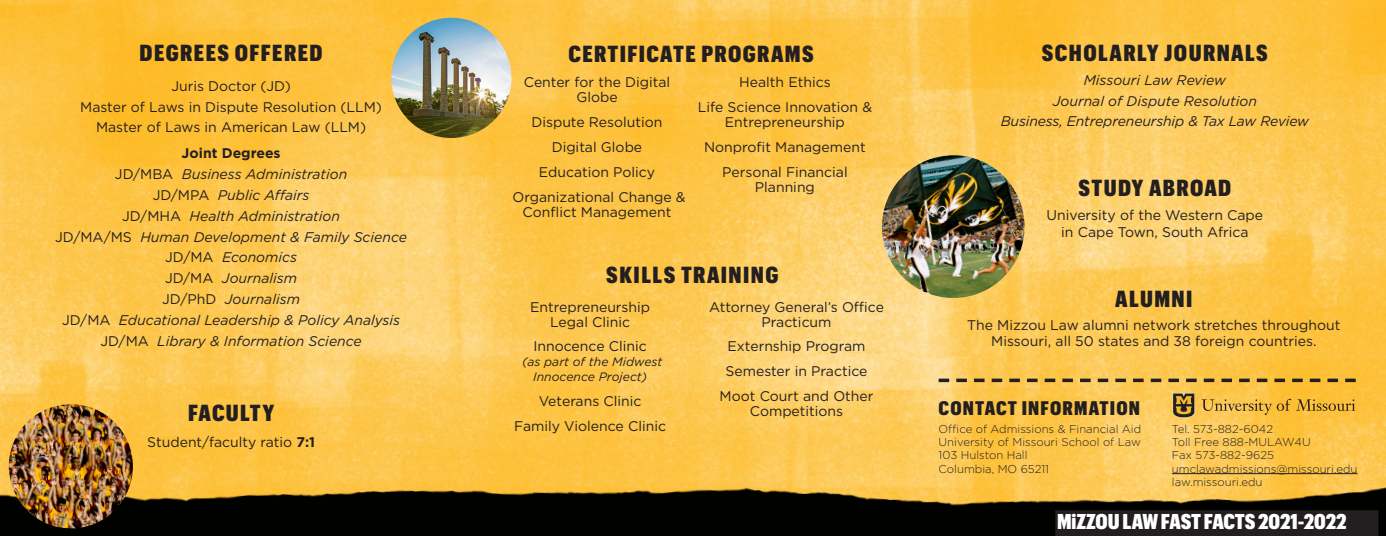
<style>
.page{position:relative;width:1386px;height:536px;background:#fff}
.page>*{position:absolute;margin:0;border:0;box-sizing:border-box;transform-origin:0 0}
.t1{font:900 22.75px "Graphik Cond";letter-spacing:.06em;color:#231f20}
.t2{font:900 21px "Graphik Cond";letter-spacing:-.005em;color:#fff}
.t3{font:900 19.25px "Graphik Cond";letter-spacing:.06em;color:#231f20}
.t4{font:900 17.5px "Proxima Nova Cond";letter-spacing:.06em;color:#fff}
.t5{font:14px/14.9px "Gotham";color:#231f20;text-align:center}
.t6{font:italic 14px "Gotham";color:#231f20}
.t7{font:700 14px "Gotham";color:#231f20}
.t8{font:italic 12.25px/14.9px "Gotham";color:#231f20;text-align:center}
.t9{font:300 11.38px "Gotham";color:#231f20}
.s1{font-style:normal}
.s2{font-weight:700}
</style>
<div class="page">
<img style="left:0;top:0;width:1386px;height:295px">
<img style="left:0;top:295px;width:1386px;height:241px">
<hr style="left:1172px;top:473px;width:186px;height:1px;background:#231f20">
<svg style="left:1173px;top:393px;width:22px;height:24px"></svg>
<svg style="left:1202px;top:398px;width:153px;height:17px;background:#dcaa3d"></svg>
<img style="left:879px;top:155px;width:149px;height:146px">
<img style="left:391px;top:18px;width:120px;height:120px;border-radius:60px">
<img style="left:9px;top:404px;width:124px;height:124px;border-radius:62px">
<svg style="left:939px;top:378px;width:417px;height:4px;background:#8c7036"></svg>
<div style="left:1056px;top:511px;width:322px;height:24px;background:#231f20"></div>
<div style="left:1055px;top:510px;width:323px;height:26px;border:2px solid #231f20"></div>
<p class="t1" style="left:140px;top:36px;width:184px">DEGREES OFFERED</p>
<p class="t1" style="left:568px;top:37px;width:247px">CERTIFICATE PROGRAMS</p>
<p class="t1" style="left:1042px;top:36px;width:228px">SCHOLARLY JOURNALS</p>
<p class="t5" style="left:171px;top:78px;width:121px">Juris Doctor (JD)</p>
<p class="t5" style="left:80px;top:99px;width:303px">Master of Laws in Dispute Resolution (LLM)</p>
<p class="t5" style="left:96px;top:119px;width:272px">Master of Laws in American Law (LLM)</p>
<p class="t7" style="left:182px;top:144px;width:100px">Joint Degrees</p>
<p class="t6" style="left:115px;top:165px;width:234px"><span class="s1">JD/MBA</span> Business Administration</p>
<p class="t6" style="left:153px;top:186px;width:158px"><span class="s1">JD/MPA</span> Public Affairs</p>
<p class="t6" style="left:122px;top:207px;width:219px"><span class="s1">JD/MHA</span> Health Administration</p>
<p class="t6" style="left:55px;top:227px;width:353px"><span class="s1">JD/MA/MS</span> Human Development &amp; Family Science</p>
<p class="t6" style="left:165px;top:248px;width:133px"><span class="s1">JD/MA</span> Economics</p>
<p class="t6" style="left:165px;top:269px;width:134px"><span class="s1">JD/MA</span> Journalism</p>
<p class="t6" style="left:162px;top:290px;width:139px"><span class="s1">JD/PhD</span> Journalism</p>
<p class="t6" style="left:62px;top:311px;width:340px"><span class="s1">JD/MA</span> Educational Leadership &amp; Policy Analysis</p>
<p class="t6" style="left:100px;top:331px;width:263px"><span class="s1">JD/MA</span> Library &amp; Information Science</p>
<p class="t1" style="left:188px;top:396px;width:88px">FACULTY</p>
<p class="t5" style="left:147px;top:434px;width:169px">Student/faculty ratio <span class="s2">7:1</span></p>
<p class="t5" style="left:524px;top:74px;width:148px">Center for the Digital<br>Globe</p>
<p class="t5" style="left:531px;top:114px;width:133px">Dispute Resolution</p>
<p class="t5" style="left:552px;top:139px;width:92px">Digital Globe</p>
<p class="t5" style="left:539px;top:164px;width:118px">Education Policy</p>
<p class="t5" style="left:513px;top:189px;width:175px">Organizational Change &amp;<br>Conflict Management</p>
<p class="t5" style="left:739px;top:74px;width:93px">Health Ethics</p>
<p class="t5" style="left:698px;top:99px;width:176px">Life Science Innovation &amp;<br>Entrepreneurship</p>
<p class="t5" style="left:704px;top:139px;width:163px">Nonprofit Management</p>
<p class="t5" style="left:722px;top:164px;width:127px">Personal Financial<br>Planning</p>
<p class="t1" style="left:606px;top:257px;width:174px">SKILLS TRAINING</p>
<p class="t5" style="left:530px;top:299px;width:122px">Entrepreneurship<br>Legal Clinic</p>
<p class="t5" style="left:534px;top:338px;width:115px">Innocence Clinic</p>
<p class="t8" style="left:522px;top:354px;width:142px">(as part of the Midwest<br>Innocence Project)</p>
<p class="t5" style="left:539px;top:393px;width:104px">Veterans Clinic</p>
<p class="t5" style="left:514px;top:418px;width:153px">Family Violence Clinic</p>
<p class="t5" style="left:709px;top:299px;width:176px">Attorney General’s Office<br>Practicum</p>
<p class="t5" style="left:728px;top:338px;width:139px">Externship Program</p>
<p class="t5" style="left:726px;top:363px;width:143px">Semester in Practice</p>
<p class="t5" style="left:720px;top:388px;width:155px">Moot Court and Other<br>Competitions</p>
<p class="t6" style="left:1084px;top:71px;width:144px">Missouri Law Review</p>
<p class="t6" style="left:1053px;top:92px;width:206px">Journal of Dispute Resolution</p>
<p class="t6" style="left:1001px;top:112px;width:310px">Business, Entrepreneurship &amp; Tax Law Review</p>
<p class="t1" style="left:1079px;top:171px;width:154px">STUDY ABROAD</p>
<p class="t5" style="left:1047px;top:206px;width:218px;line-height:16.8px">University of the Western Cape in Cape Town, South Africa</p>
<p class="t1" style="left:1115px;top:282px;width:79px">ALUMNI</p>
<p class="t5" style="left:967px;top:316px;width:375px;line-height:16.8px">The Mizzou Law alumni network stretches throughout<br>Missouri, all 50 states and 38 foreign countries.</p>
<p class="t3" style="left:939px;top:394px;width:203px">CONTACT INFORMATION</p>
<p class="t9" style="left:939px;top:421px;width:204px">Office of Admissions &amp; Financial Aid</p>
<p class="t9" style="left:939px;top:435px;width:204px">University of Missouri School of Law</p>
<p class="t9" style="left:939px;top:448px;width:90px">103 Hulston Hall</p>
<p class="t9" style="left:939px;top:461px;width:112px">Columbia, MO 65211</p>
<p class="t9" style="left:1172px;top:421px;width:103px">Tel. 573-882-6042</p>
<p class="t9" style="left:1172px;top:435px;width:140px">Toll Free 888-MULAW4U</p>
<p class="t9" style="left:1172px;top:448px;width:104px">Fax 573-882-9625</p>
<p class="t9" style="left:1172px;top:461px;width:187px">umclawadmissions@missouri.edu</p>
<p class="t9" style="left:1172px;top:474px;width:92px">law.missouri.edu</p>
<p class="t4" style="left:1064px;top:505px;width:306px">2018–2019 MIZZOU LAW FAST FACTS</p>
<p class="t2" style="left:1057px;top:506px;width:291px">MiZZOU LAW FAST FACTS 2021-2022</p>
</div>
